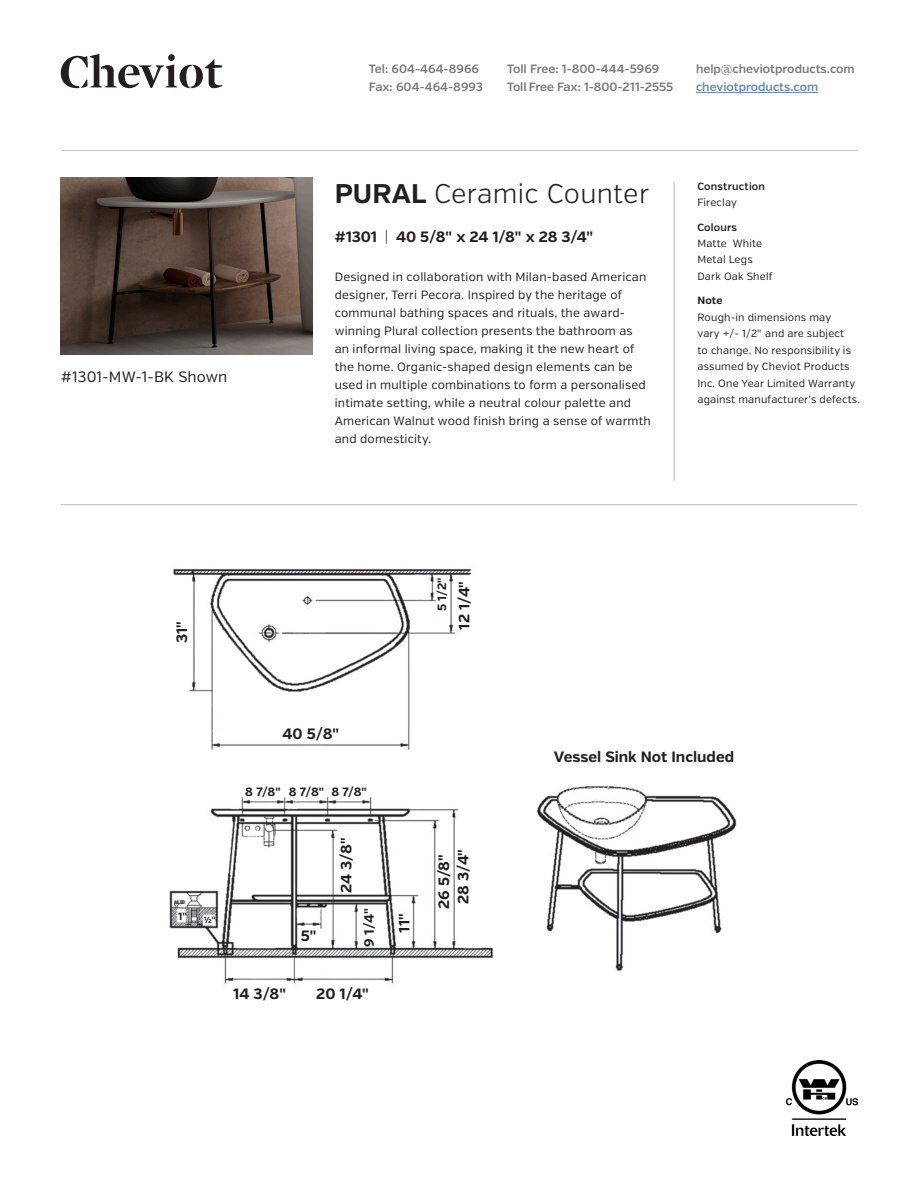
<style>
.page{position:relative;width:918px;height:1188px;background:#fff}
.page>*{position:absolute;margin:0;border:0;box-sizing:border-box;transform-origin:0 0}
.PRODUCT_TITLE{font:300 27px "Verb";letter-spacing:.01em;color:#231f20}
.dimensions{font:700 15px "Verb";color:#231f20}
.Product_dimensions{font:700 15px "Verb";letter-spacing:-.01em;color:#231f20}
.Product_dimensions-2{font:15px "Verb";letter-spacing:.01em;color:#231f20}
.dimensions-2{font:700 13.5px "Verb";color:#231f20}
.body_8_12{font:12px/18px "Verb";letter-spacing:.015em;color:#231f20}
.t1{font:600 12px/18px "Verb";color:#76787b}
.dimensions-3{font:700 12px "Verb";color:#231f20}
.t2{font:600 12px "Verb";color:#6985b9}
.Sidebar_Head{font:10.5px/16.5px "Verb";letter-spacing:.015em;color:#231f20}
.Sidebar_Head-2{font:600 10.5px/16.5px "Verb";letter-spacing:.015em;color:#231f20}
.dimensions-4{font:700 10.5px "Verb";color:#231f20}
.dimensions-5{font:700 9px "Verb";color:#231f20}
.s1{font-weight:700}
.s2{font-weight:300}
.s3{font-weight:400}
.s4{font-weight:600}
</style>
<div class="page">
<img style="left:787px;top:1061px;width:70px;height:74px">
<img style="left:169px;top:568px;width:568px;height:419px">
<img style="left:61px;top:178px;width:251px;height:176px">
<svg style="left:61px;top:54px;width:161px;height:34px"></svg>
<hr style="left:696px;top:92px;width:122px;height:1px;background:#6985b9">
<hr style="left:61px;top:150px;width:796px;height:1px;background:#bcbdc0">
<hr style="left:61px;top:504px;width:796px;height:1px;background:#bcbdc0">
<hr style="left:674px;top:182px;width:1px;height:299px;background:#bcbdc0">
<p class="Product_dimensions-2" style="left:61px;top:368px;width:168px">#1301-MW-1-BK Shown</p>
<p class="t1" style="left:369px;top:60px;width:116px">Tel: 604-464-8966<br>Fax: 604-464-8993</p>
<p class="t1" style="left:507px;top:60px;width:168px">Toll Free: 1-800-444-5969<br>Toll Free Fax: 1-800-211-2555</p>
<p class="t1" style="left:696px;top:60px;width:160px">help@cheviotproducts.com</p>
<p class="t2" style="left:696px;top:80px;width:124px">cheviotproducts.com</p>
<p class="PRODUCT_TITLE" style="left:335px;top:178px;width:316px"><span class="s1">PURAL</span> Ceramic Counter</p>
<p class="Product_dimensions" style="left:335px;top:228px;width:261px">#1301 <span class="s2">|</span> 40 5/8" x 24 1/8" x 28 3/4"</p>
<p class="body_8_12" style="left:335px;top:268px;width:318px">Designed in collaboration with Milan-based American designer, Terri Pecora. Inspired by the heritage of communal bathing spaces and rituals, the award&shy;winning Plural collection presents the bathroom as<br>an informal living space, making it the new heart of the home. Organic-shaped design elements can be used in multiple combinations to form a personalised intimate setting, while a neutral colour palette and American Walnut wood finish bring a sense of warmth and domesticity.</p>
<p class="Sidebar_Head-2" style="left:697px;top:178px;width:69px">Construction<br><span class="s3">Fireclay</span></p>
<p class="Sidebar_Head" style="left:697px;top:219px;width:77px"><span class="s4">Colours<br></span>Matte White<br>Metal Legs<br>Dark Oak Shelf</p>
<p class="Sidebar_Head" style="left:697px;top:293px;width:164px"><span class="s1">Note<br></span>Rough-in dimensions may<br>vary +/- 1/2" and are subject<br>to change. No responsibility is assumed by Cheviot Products<br>Inc. One Year Limited Warranty against manufacturer’s defects.</p>
<p class="dimensions" style="left:173px;top:643px;width:24px;rotate:-90deg">31"</p>
<p class="dimensions-3" style="left:435px;top:611px;width:36px;rotate:-90deg">5 1/2"</p>
<p class="dimensions" style="left:455px;top:630px;width:51px;rotate:-90deg">12 1/4"</p>
<p class="dimensions-4" style="left:178px;top:910px;width:11px">1"</p>
<p class="dimensions-5" style="left:204px;top:914px;width:14px">½"</p>
<p class="dimensions" style="left:283px;top:725px;width:59px">40 5/8"</p>
<p class="dimensions-3" style="left:245px;top:784px;width:38px">8 7/8"</p>
<p class="dimensions-3" style="left:289px;top:784px;width:38px">8 7/8"</p>
<p class="dimensions-3" style="left:331px;top:784px;width:38px">8 7/8"</p>
<p class="dimensions" style="left:301px;top:927px;width:18px">5"</p>
<p class="dimensions" style="left:337px;top:893px;width:58px;rotate:-90deg">24 3/8"</p>
<p class="dimensions-2" style="left:361px;top:947px;width:41px;rotate:-90deg">9 1/4"</p>
<p class="dimensions" style="left:395px;top:933px;width:22px;rotate:-90deg">11"</p>
<p class="dimensions" style="left:454px;top:904px;width:57px;rotate:-90deg">28 3/4"</p>
<p class="dimensions" style="left:435px;top:909px;width:57px;rotate:-90deg">26 5/8"</p>
<p class="dimensions" style="left:554px;top:747px;width:182px">Vessel Sink Not Included</p>
<p class="dimensions" style="left:233px;top:985px;width:55px">14 3/8"</p>
<p class="dimensions" style="left:316px;top:985px;width:55px">20 1/4"</p>
</div>
